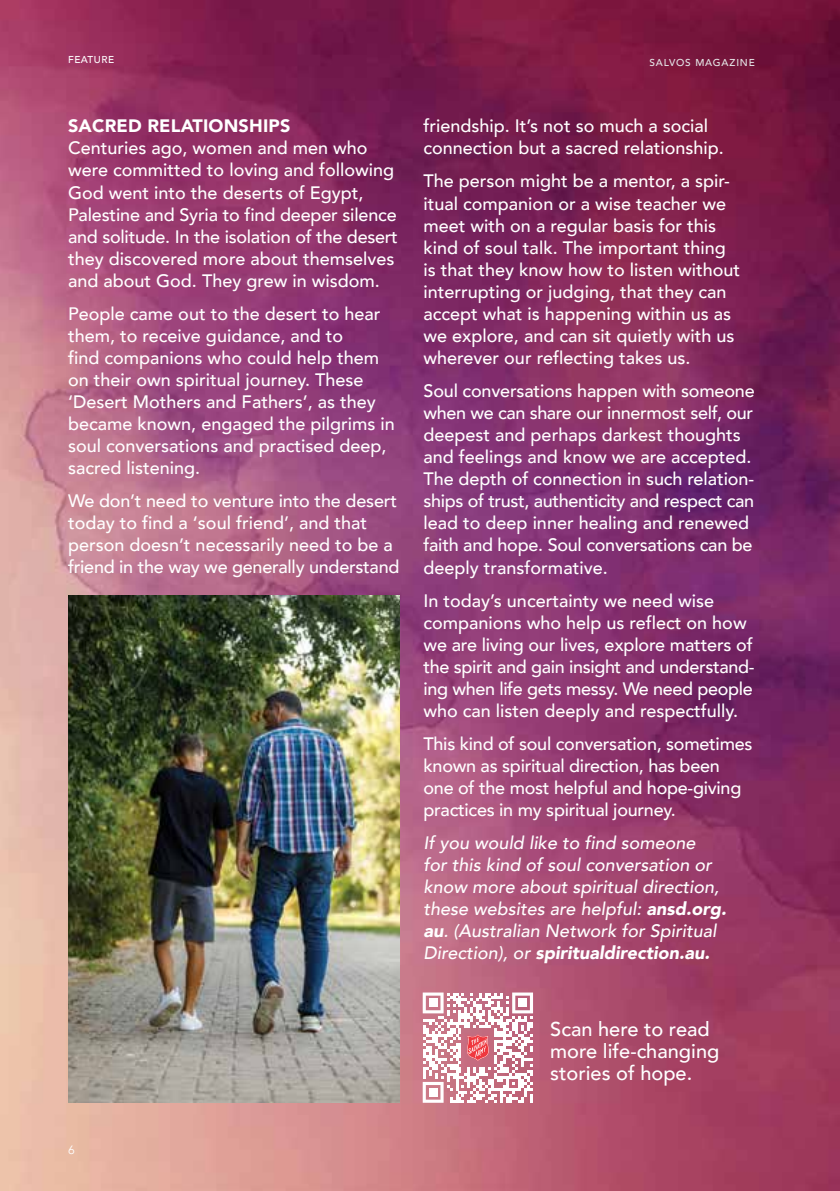
<style>
.page{position:relative;width:840px;height:1191px;background:#fff}
.page>*{position:absolute;margin:0;border:0;box-sizing:border-box;transform-origin:0 0}
.t1{font:500 20px/22px "Avenir";color:#fff}
.t2{font:500 18px/22px "Avenir";color:#fff}
.t3{font:italic 500 18px/22px "Avenir";color:#fff}
.t4{font:900 18px "Avenir";letter-spacing:.01em;color:#fff}
.t5{font:12px "Avenir";color:#fff}
.t6{font:500 10px "Avenir";letter-spacing:.08em;color:#e6e7e8}
.t7{font:500 10px "Avenir";letter-spacing:.05em;color:#fff}
.s1{font-weight:900}
</style>
<div class="page">
<img style="left:0;top:0;width:839px;height:1191px">
<svg style="left:422px;top:992px;width:110px;height:110px"></svg>
<img style="left:68px;top:595px;width:331px;height:507px">
<p class="t7" style="left:68px;top:51px;width:47px">FEATURE</p>
<p class="t4" style="left:68px;top:111px;width:224px">SACRED RELATIONSHIPS</p>
<p class="t2" style="left:68px;top:136px;width:331px">Centuries ago, women and men who were committed to loving and following God went into the deserts of Egypt, Palestine and Syria to find deeper silence and solitude. In the isolation of the desert they discovered more about themselves and about God. They grew in wisdom.</p>
<p class="t2" style="left:68px;top:301px;width:328px">People came out to the desert to hear them, to receive guidance, and to<br>find companions who could help them on their own spiritual journey. These ‘Desert Mothers and Fathers’, as they became known, engaged the pilgrims in soul conversations and practised deep, sacred listening.</p>
<p class="t2" style="left:68px;top:489px;width:333px">We don’t need to venture into the desert today to find a ‘soul friend’, and that person doesn’t necessarily need to be a friend in the way we generally understand</p>
<p class="t5" style="left:68px;top:1142px;width:8px">6</p>
<p class="t6" style="left:649px;top:54px;width:107px">SALVOS MAGAZINE</p>
<p class="t2" style="left:423px;top:114px;width:302px">friendship. It’s not so much a social connection but a sacred relationship.</p>
<p class="t2" style="left:423px;top:169px;width:318px">The person might be a mentor, a spir&shy;itual companion or a wise teacher we meet with on a regular basis for this kind of soul talk. The important thing is that they know how to listen without interrupting or judging, that they can accept what is happening within us as we explore, and can sit quietly with us wherever our reflecting takes us.</p>
<p class="t2" style="left:423px;top:379px;width:332px">Soul conversations happen with someone when we can share our innermost self, our deepest and perhaps darkest thoughts and feelings and know we are accepted.<br>The depth of connection in such relation&shy;ships of trust, authenticity and respect can lead to deep inner healing and renewed faith and hope. Soul conversations can be deeply transformative.</p>
<p class="t2" style="left:423px;top:588px;width:332px">In today’s uncertainty we need wise companions who help us reflect on how we are living our lives, explore matters of the spirit and gain insight and understand&shy;ing when life gets messy. We need people who can listen deeply and respectfully.</p>
<p class="t2" style="left:423px;top:731px;width:330px">This kind of soul conversation, sometimes known as spiritual direction, has been one of the most helpful and hope-giving practices in my spiritual journey.</p>
<p class="t3" style="left:423px;top:832px;width:304px">If you would like to find someone<br>for this kind of soul conversation or know more about spiritual direction, these websites are helpful: <span class="s1">ansd.org. au</span>. (Australian Network for Spiritual Direction), or <span class="s1">spiritualdirection.au.</span></p>
<p class="t1" style="left:550px;top:1016px;width:170px">Scan here to read more life-changing stories of hope.</p>
</div>
